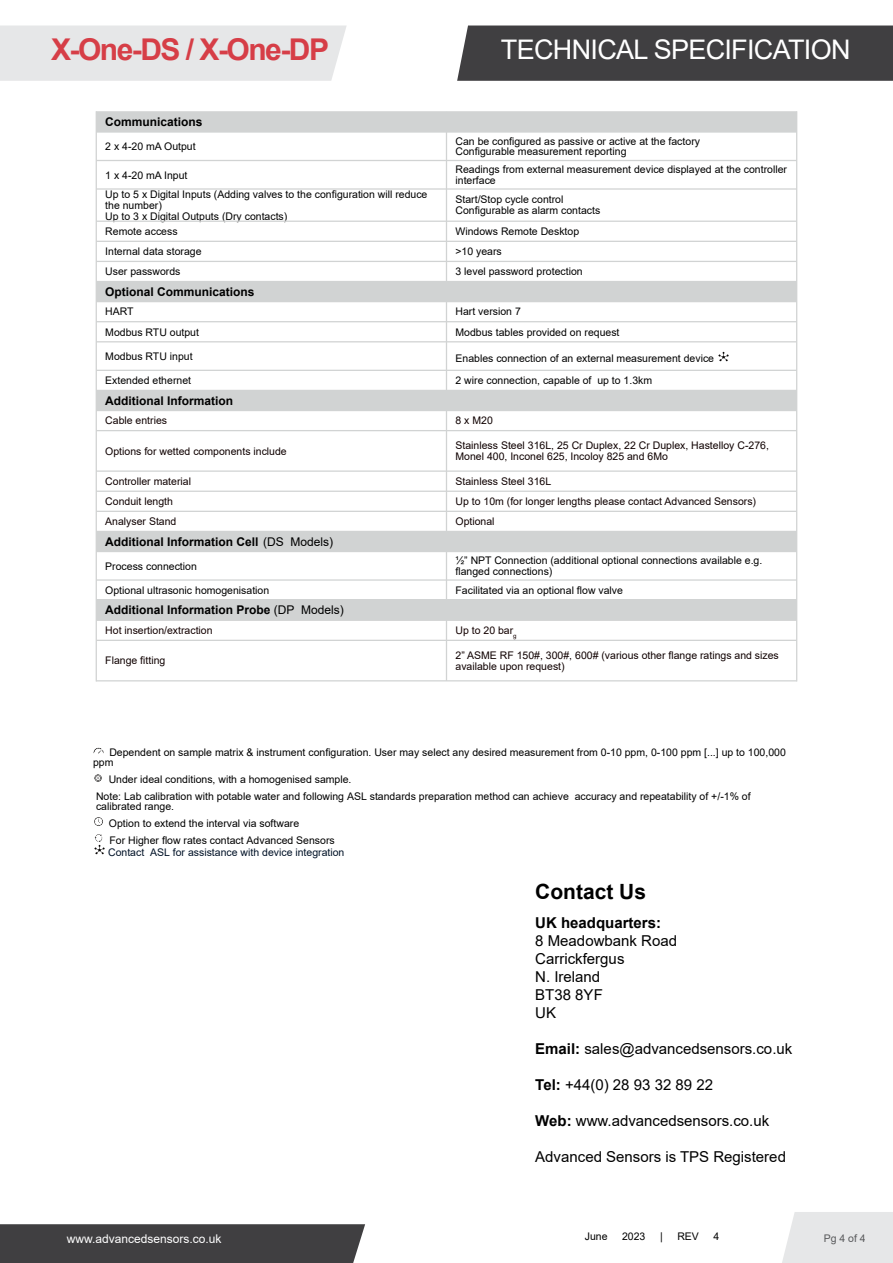
<style>
.page{position:relative;width:893px;height:1263px;background:#fff}
.page>*{position:absolute;margin:0;border:0;box-sizing:border-box;transform-origin:0 0}
.t1{font:700 30px "Arial";letter-spacing:-.05em;color:#d63e47}
.t2{font:27px "Arial";letter-spacing:-.025em;color:#fff}
.t3{font:700 21px "Arial";color:#000}
.t4{font:15px/18px "Arial";color:#000}
.t5{font:700 15px "Arial";color:#000}
.t6{font:700 12px "Arial";color:#000}
.t7{font:12px "Arial";color:#fff}
.t8{font:10.5px/10.8px "Arial";color:#000}
.t9{font:10.5px/10.8px "Arial";color:#0f0000}
.t10{font:10.5px "Arial";color:#001227}
.t11{font:10.5px "Arial";color:#130000}
.t12{font:10.5px "Arial";letter-spacing:.28em;color:#58595b}
.s1{font-weight:400}
.s2{font-weight:700}
</style>
<div class="page">
<div style="left:0;top:1224px;width:365px;height:39px;background:#403f41"></div>
<div style="left:782px;top:1212px;width:111px;height:51px;background:#e6e7e8"></div>
<div style="left:457px;top:26px;width:436px;height:55px;background:#403f41"></div>
<svg style="left:97px;top:113px;width:699px;height:507px"></svg>
<hr style="left:96px;top:111px;width:1px;height:570px;background:#d1d3d3">
<hr style="left:796px;top:111px;width:1px;height:570px;background:#d1d3d3">
<hr style="left:446px;top:112px;width:1px;height:569px;background:#d1d3d3">
<hr style="left:96px;top:599px;width:701px;height:2px;background:#d1d3d3">
<hr style="left:96px;top:111px;width:701px;height:2px;background:#d1d3d3">
<hr style="left:96px;top:131px;width:701px;height:2px;background:#d1d3d3">
<hr style="left:96px;top:160px;width:701px;height:1px;background:#d1d3d3">
<hr style="left:96px;top:188px;width:701px;height:2px;background:#d1d3d3">
<hr style="left:96px;top:221px;width:701px;height:1px;background:#d1d3d3">
<hr style="left:96px;top:241px;width:701px;height:1px;background:#d1d3d3">
<hr style="left:96px;top:261px;width:701px;height:1px;background:#d1d3d3">
<hr style="left:96px;top:281px;width:701px;height:1px;background:#d1d3d3">
<hr style="left:96px;top:301px;width:701px;height:1px;background:#d1d3d3">
<hr style="left:96px;top:321px;width:701px;height:1px;background:#d1d3d3">
<hr style="left:96px;top:341px;width:701px;height:1px;background:#d1d3d3">
<hr style="left:96px;top:370px;width:701px;height:1px;background:#d1d3d3">
<hr style="left:96px;top:390px;width:701px;height:1px;background:#d1d3d3">
<hr style="left:96px;top:410px;width:701px;height:1px;background:#d1d3d3">
<hr style="left:96px;top:430px;width:701px;height:1px;background:#d1d3d3">
<hr style="left:96px;top:470px;width:701px;height:2px;background:#d1d3d3">
<hr style="left:96px;top:491px;width:701px;height:1px;background:#d1d3d3">
<hr style="left:96px;top:511px;width:701px;height:1px;background:#d1d3d3">
<hr style="left:96px;top:531px;width:701px;height:1px;background:#d1d3d3">
<hr style="left:96px;top:551px;width:701px;height:1px;background:#d1d3d3">
<hr style="left:96px;top:579px;width:701px;height:2px;background:#d1d3d3">
<hr style="left:96px;top:620px;width:701px;height:1px;background:#d1d3d3">
<hr style="left:96px;top:640px;width:701px;height:1px;background:#d1d3d3">
<hr style="left:96px;top:680px;width:701px;height:1px;background:#d1d3d3">
<svg style="left:717px;top:350px;width:12px;height:12px"></svg>
<div style="left:0;top:26px;width:347px;height:55px;background:#e6e7e8"></div>
<svg style="left:94px;top:774px;width:8px;height:8px"></svg>
<svg style="left:93px;top:747px;width:11px;height:7px"></svg>
<svg style="left:94px;top:817px;width:9px;height:9px"></svg>
<svg style="left:94px;top:834px;width:11px;height:21px"></svg>
<h1 class="t1" style="left:51px;top:38px;width:280px">X-One-DS / X-One-DP</h1>
<h2 class="t2" style="left:501px;top:40px;width:351px">TECHNICAL SPECIFICATION</h2>
<p class="t6" style="left:105px;top:117px;width:99px">Communications</p>
<p class="t8" style="left:105px;top:142px;width:92px">2 x 4-20 mA Output</p>
<p class="t8" style="left:455px;top:136px;width:246px">Can be configured as passive or active at the factory<br>Configurable measurement reporting</p>
<p class="t8" style="left:105px;top:170px;width:84px">1 x 4-20 mA Input</p>
<p class="t8" style="left:455px;top:165px;width:333px">Readings from external measurement device displayed at the controller interface</p>
<p class="t8" style="left:105px;top:190px;width:324px">Up to 5 x Digital Inputs (Adding valves to the configuration will reduce the number)<br>Up to 3 x Digital Outputs (Dry contacts)</p>
<p class="t8" style="left:455px;top:195px;width:146px">Start/Stop cycle control<br>Configurable as alarm contacts</p>
<p class="t8" style="left:105px;top:227px;width:74px">Remote access</p>
<p class="t8" style="left:455px;top:227px;width:125px">Windows Remote Desktop</p>
<p class="t8" style="left:105px;top:247px;width:98px">Internal data storage</p>
<p class="t8" style="left:455px;top:247px;width:48px">&gt;10 years</p>
<p class="t8" style="left:105px;top:267px;width:77px">User passwords</p>
<p class="t8" style="left:455px;top:267px;width:129px">3 level password protection</p>
<p class="t6" style="left:105px;top:287px;width:151px">Optional Communications</p>
<p class="t8" style="left:105px;top:307px;width:30px">HART</p>
<p class="t8" style="left:455px;top:307px;width:67px">Hart version 7</p>
<p class="t8" style="left:105px;top:327px;width:95px">Modbus RTU output</p>
<p class="t8" style="left:455px;top:327px;width:166px">Modbus tables provided on request</p>
<p class="t8" style="left:105px;top:352px;width:89px">Modbus RTU input</p>
<p class="t8" style="left:455px;top:354px;width:260px">Enables connection of an external measurement device</p>
<p class="t8" style="left:105px;top:376px;width:87px">Extended ethernet</p>
<p class="t8" style="left:455px;top:376px;width:198px">2 wire connection, capable of up to 1.3km</p>
<p class="t6" style="left:105px;top:396px;width:129px">Additional Information</p>
<p class="t9" style="left:105px;top:416px;width:63px">Cable entries</p>
<p class="t9" style="left:455px;top:416px;width:39px">8 x M20</p>
<p class="t9" style="left:105px;top:446px;width:183px">Options for wetted components include</p>
<p class="t9" style="left:455px;top:441px;width:315px">Stainless Steel 316L, 25 Cr Duplex, 22 Cr Duplex, Hastelloy C-276,<br>Monel 400, Inconel 625, Incoloy 825 and 6Mo</p>
<p class="t9" style="left:105px;top:477px;width:87px">Controller material</p>
<p class="t9" style="left:455px;top:477px;width:97px">Stainless Steel 316L</p>
<p class="t9" style="left:105px;top:497px;width:69px">Conduit length</p>
<p class="t9" style="left:455px;top:497px;width:302px">Up to 10m (for longer lengths please contact Advanced Sensors)</p>
<p class="t9" style="left:105px;top:517px;width:73px">Analyser Stand</p>
<p class="t9" style="left:455px;top:517px;width:41px">Optional</p>
<p class="t6" style="left:105px;top:537px;width:229px">Additional Information Cell <span class="s1">(DS Models)</span></p>
<p class="t8" style="left:105px;top:561px;width:93px">Process connection</p>
<p class="t8" style="left:455px;top:556px;width:308px">½” NPT Connection (additional optional connections available e.g. flanged connections)</p>
<p class="t8" style="left:105px;top:586px;width:166px">Optional ultrasonic homogenisation</p>
<p class="t8" style="left:455px;top:586px;width:169px">Facilitated via an optional flow valve</p>
<p class="t6" style="left:105px;top:606px;width:240px">Additional Information Probe <span class="s1">(DP Models)</span></p>
<p class="t11" style="left:105px;top:626px;width:109px">Hot insertion/extraction</p>
<p class="t11" style="left:455px;top:626px;width:63px">Up to 20 bar<sub>g</sub></p>
<p class="t9" style="left:105px;top:656px;width:62px">Flange fitting</p>
<p class="t9" style="left:455px;top:651px;width:325px">2” ASME RF 150#, 300#, 600# (various other flange ratings and sizes available upon request)</p>
<p class="t8" style="left:93px;top:748px;width:694px;text-indent:16px">Dependent on sample matrix &amp; instrument configuration. User may select any desired measurement from 0-10 ppm, 0-100 ppm [...] up to 100,000 ppm</p>
<p class="t8" style="left:96px;top:772px;width:656px;line-height:16.6px;text-indent:13px">Under ideal conditions, with a homogenised sample.<br>Note: Lab calibration with potable water and following ASL standards preparation method can achieve accuracy and repeatability of +/-1% of</p>
<p class="t8" style="left:109px;top:799px;width:227px;line-height:16.6px;text-indent:-13px">calibrated range.<br>Option to extend the interval via software<br>For Higher flow rates contact Advanced Sensors</p>
<p class="t10" style="left:108px;top:848px;width:238px">Contact ASL for assistance with device integration</p>
<h3 class="t3" style="left:535px;top:884px;width:112px">Contact Us</h3>
<h3 class="t5" style="left:535px;top:917px;width:127px">UK headquarters:</h3>
<h3 class="t4" style="left:535px;top:933px;width:143px">8 Meadowbank Road<br>Carrickfergus<br>N. Ireland<br>BT38 8YF<br>UK</h3>
<h3 class="t4" style="left:535px;top:1041px;width:259px"><span class="s2">Email:</span> sales@advancedsensors.co.uk</h3>
<h3 class="t4" style="left:535px;top:1077px;width:179px"><span class="s2">Tel:</span> +44(0) 28 93 32 89 22</h3>
<h3 class="t4" style="left:535px;top:1113px;width:235px"><span class="s2">Web:</span> www.advancedsensors.co.uk</h3>
<h3 class="t4" style="left:535px;top:1149px;width:252px">Advanced Sensors is TPS Registered</h3>
<p class="t8" style="left:585px;top:1231px;width:24px">June</p>
<p class="t8" style="left:622px;top:1231px;width:25px">2023</p>
<p class="t8" style="left:660px;top:1231px;width:4px">|</p>
<p class="t8" style="left:677px;top:1231px;width:23px">REV</p>
<p class="t8" style="left:713px;top:1231px;width:7px">4</p>
<p class="t7" style="left:67px;top:1234px;width:156px">www.advancedsensors.co.uk</p>
<p class="t12" style="left:824px;top:1234px;width:44px">Pg4of4</p>
</div>
